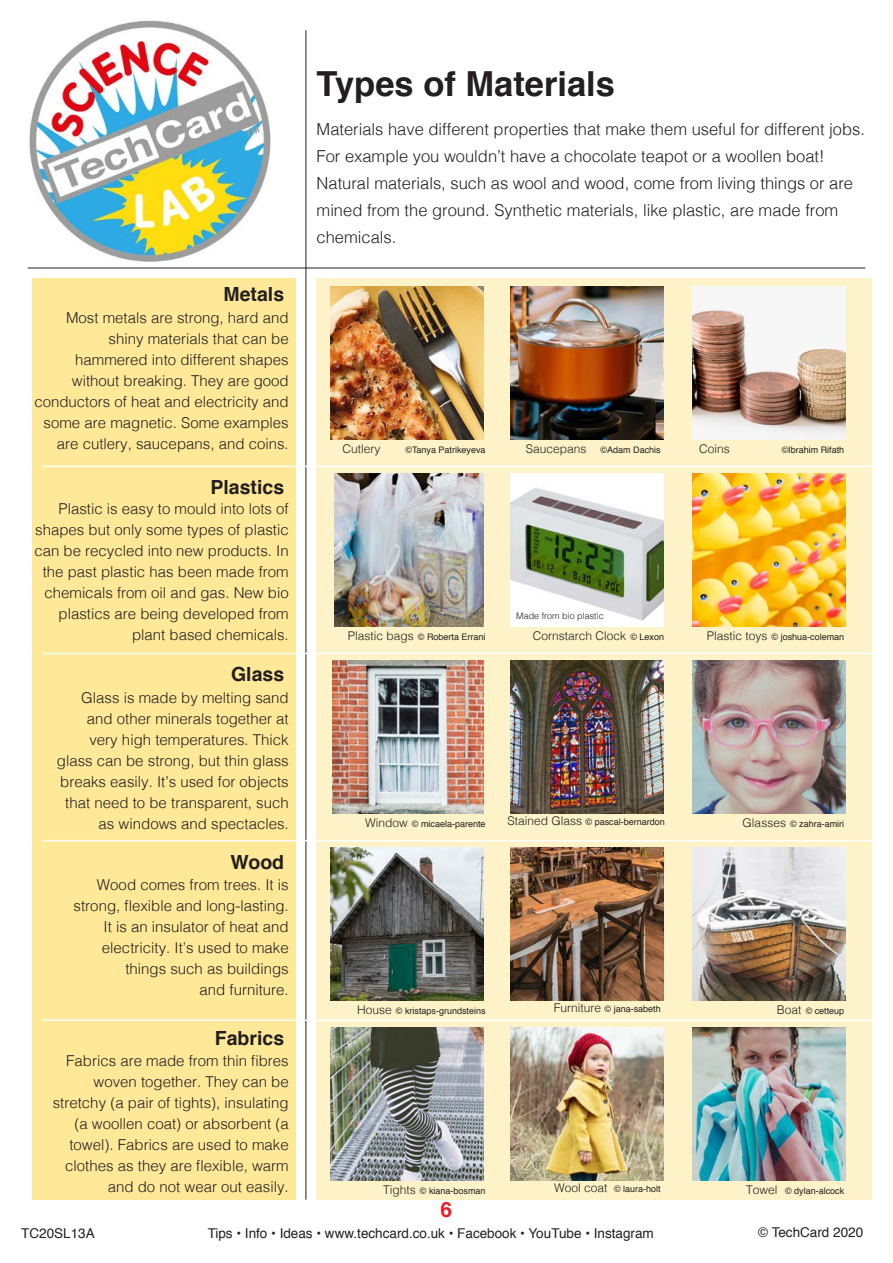
<style>
.page{position:relative;width:893px;height:1263px;background:#fff}
.page>*{position:absolute;margin:0;border:0;box-sizing:border-box;transform-origin:0 0}
.t1{font:700 34.5px "Helvetica";color:#231f20}
.t2{font:700 21px "Helvetica";color:#ee1d23}
.t3{font:700 19.5px "Helvetica";color:#231f20}
.t4{font:300 16.5px/27px "Helvetica";color:#231f20}
.t5{font:300 15px/21px "Helvetica";color:#231f20;text-align:right}
.t6{font:13.5px "Helvetica";color:#231f20}
.t7{font:300 12px "Helvetica";color:#231f20}
.t8{font:9px "Helvetica";color:#231f20}
.t9{font:300 9px "Helvetica";color:#231f20}
.s1{font-weight:300;font-size:12px}
.s2{font-weight:400;font-size:9px}
</style>
<div class="page">
<div style="left:317px;top:279px;width:555px;height:921px;background:#fef3c8"></div>
<hr style="left:28px;top:268px;width:837px;height:1px;background:#231f20">
<img style="left:29px;top:20px;width:242px;height:242px">
<hr style="left:306px;top:30px;width:1px;height:1170px;background:#231f20">
<div style="left:32px;top:279px;width:264px;height:921px;background:#ffe897"></div>
<hr style="left:43px;top:466px;width:829px;height:1px;background:#fff">
<hr style="left:43px;top:653px;width:829px;height:1px;background:#fff">
<hr style="left:43px;top:840px;width:829px;height:1px;background:#fff">
<hr style="left:43px;top:1019px;width:829px;height:2px;background:#fff">
<img style="left:331px;top:286px;width:153px;height:153px">
<img style="left:333px;top:660px;width:151px;height:153px">
<img style="left:331px;top:847px;width:153px;height:153px">
<img style="left:334px;top:473px;width:150px;height:153px">
<img style="left:510px;top:286px;width:153px;height:153px">
<img style="left:510px;top:660px;width:153px;height:153px">
<img style="left:510px;top:847px;width:153px;height:153px">
<img style="left:510px;top:473px;width:153px;height:153px">
<img style="left:692px;top:286px;width:153px;height:153px">
<img style="left:692px;top:660px;width:153px;height:153px">
<img style="left:692px;top:847px;width:153px;height:153px">
<img style="left:692px;top:473px;width:153px;height:153px">
<img style="left:331px;top:1027px;width:153px;height:153px">
<img style="left:510px;top:1027px;width:153px;height:153px">
<img style="left:692px;top:1027px;width:153px;height:153px">
<p class="t1" style="left:317px;top:56px;width:300px">Types of Materials</p>
<p class="t3" style="left:223px;top:278px;width:62px">Metals</p>
<p class="t5" style="left:66px;top:306px;width:224px">Most metals are strong, hard and shiny materials that can be</p>
<p class="t5" style="left:75px;top:348px;width:215px">hammered into different shapes</p>
<p class="t5" style="left:34px;top:369px;width:256px">without breaking. They are good conductors of heat and electricity and some are magnetic. Some examples are cutlery, saucepans, and coins.</p>
<p class="t3" style="left:210px;top:472px;width:75px">Plastics</p>
<p class="t5" style="left:34px;top:497px;width:256px">Plastic is easy to mould into lots of shapes but only some types of plastic can be recycled into new products. In the past plastic has been made from chemicals from oil and gas. New bio plastics are being developed from plant based chemicals.</p>
<p class="t3" style="left:231px;top:659px;width:55px">Glass</p>
<p class="t5" style="left:57px;top:686px;width:233px">Glass is made by melting sand and other minerals together at very high temperatures. Thick glass can be strong, but thin glass breaks easily. It’s used for objects that need to be transparent, such as windows and spectacles.</p>
<p class="t3" style="left:230px;top:846px;width:55px">Wood</p>
<p class="t5" style="left:97px;top:873px;width:193px">Wood comes from trees. It is</p>
<p class="t5" style="left:74px;top:894px;width:217px">strong, flexible and long-lasting.</p>
<p class="t5" style="left:104px;top:915px;width:187px">It is an insulator of heat and</p>
<p class="t5" style="left:102px;top:936px;width:188px">electricity. It’s used to make</p>
<p class="t5" style="left:125px;top:957px;width:165px">things such as buildings</p>
<p class="t5" style="left:200px;top:978px;width:91px">and furniture.</p>
<p class="t3" style="left:215px;top:1022px;width:71px">Fabrics</p>
<p class="t5" style="left:53px;top:1049px;width:237px">Fabrics are made from thin fibres woven together. They can be stretchy (a pair of tights), insulating (a woollen coat) or absorbent (a towel). Fabrics are used to make clothes as they are flexible, warm and do not wear out easily.</p>
<p class="t4" style="left:317px;top:115px;width:550px">Materials have different properties that make them useful for different jobs.</p>
<p class="t4" style="left:317px;top:142px;width:510px">For example you wouldn’t have a chocolate teapot or a woollen boat!</p>
<p class="t4" style="left:317px;top:169px;width:538px">Natural materials, such as wool and wood, come from living things or are mined from the ground. Synthetic materials, like plastic, are made from chemicals.</p>
<p class="t7" style="left:342px;top:438px;width:40px">Cutlery</p>
<p class="t8" style="left:405px;top:443px;width:82px">©Tanya Patrikeyeva</p>
<p class="t8" style="left:526px;top:443px;width:137px"><span class="s1">Saucepans</span> ©Adam Dachis</p>
<p class="t7" style="left:699px;top:438px;width:32px">Coins</p>
<p class="t8" style="left:782px;top:443px;width:64px">©Ibrahim Rifath</p>
<p class="t8" style="left:348px;top:630px;width:139px"><span class="s1">Plastic bags</span> © Roberta Errani</p>
<p class="t9" style="left:516px;top:608px;width:89px">Made from bio plastic</p>
<p class="t7" style="left:533px;top:625px;width:133px">Cornstarch Clock <span class="s2">© Lexon</span></p>
<p class="t8" style="left:707px;top:630px;width:139px"><span class="s1">Plastic toys</span> © joshua-coleman</p>
<p class="t8" style="left:365px;top:817px;width:122px"><span class="s1">Window</span> © micaela-parente</p>
<p class="t8" style="left:507px;top:815px;width:159px"><span class="s1">Stained Glass</span> © pascal-bernardon</p>
<p class="t8" style="left:743px;top:817px;width:103px"><span class="s1">Glasses</span> © zahra-amiri</p>
<p class="t8" style="left:357px;top:1004px;width:130px"><span class="s1">House</span> © kristaps-grundsteins</p>
<p class="t8" style="left:554px;top:1002px;width:108px"><span class="s1">Furniture</span> © jana-sabeth</p>
<p class="t8" style="left:777px;top:1004px;width:69px"><span class="s1">Boat</span> © cetteup</p>
<p class="t8" style="left:383px;top:1184px;width:104px"><span class="s1">Tights</span> © kiana-bosman</p>
<p class="t8" style="left:554px;top:1182px;width:108px"><span class="s1">Wool coat</span> © laura-holt</p>
<p class="t8" style="left:746px;top:1184px;width:99px"><span class="s1">Towel</span> © dylan-alcock</p>
<p class="t2" style="left:441px;top:1193px;width:13px">6</p>
<p class="t6" style="left:21px;top:1223px;width:75px">TC20SL13A</p>
<p class="t6" style="left:208px;top:1223px;width:448px">Tips • Info • Ideas • www.techcard.co.uk • Facebook • YouTube • Instagram</p>
<p class="t6" style="left:758px;top:1222px;width:107px">© TechCard 2020</p>
</div>
